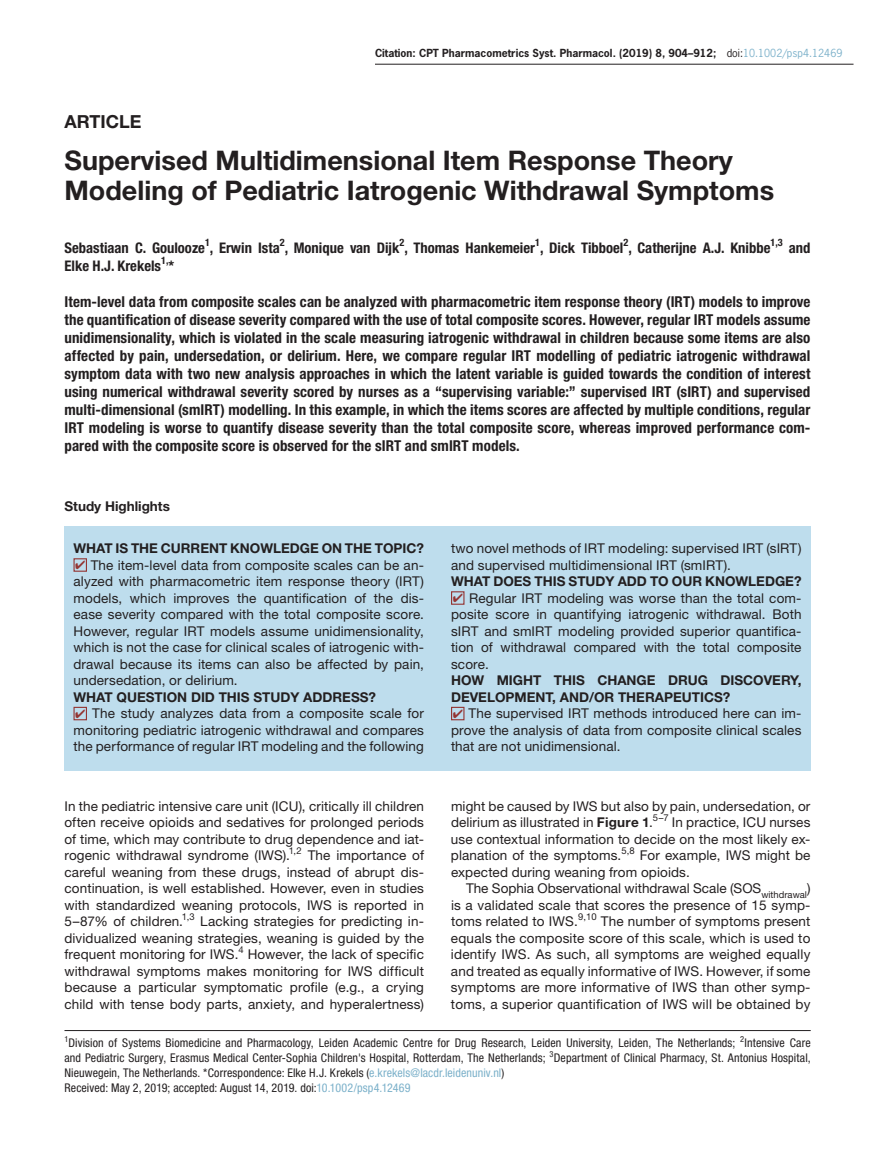
<style>
.page{position:relative;width:891px;height:1175px;background:#fff}
.page>*{position:absolute;margin:0;border:0;box-sizing:border-box;transform-origin:0 0}
.t1{font:700 27px/30px "Helvetica Neue LT Std";color:#231f20}
.t2{font:700 18px "Helvetica Neue LT Std";color:#231f20}
.t3{font:700 condensed 15px/18px "Helvetica Neue LT Std";letter-spacing:.005em;color:#231f20;text-align:justify}
.t4{font:700 condensed 14.7px/18px "Helvetica Neue LT Std";color:#231f20}
.t5{font:13.5px/16.5px "Helvetica Neue LT Std";letter-spacing:.01em;color:#231f20;text-align:justify}
.t6{font:700 13.5px/16.5px "Helvetica Neue LT Std";color:#231f20}
.t7{font:condensed 12px/15px "Helvetica Neue LT Std";letter-spacing:.01em;color:#231f20}
.t8{font:700 10.5px "News Gothic Std";color:#231f20}
.t9{font:700 condensed 10.2px "Helvetica Neue LT Std";color:#231f20}
.s1{font-weight:400}
.s2{font-weight:400;color:#7cb1ca}
.s3{font-size:14.7px}
.s4{color:#943533}
.s5{font-weight:700}
.s6{color:#7cb1ca}
</style>
<div class="page">
<hr style="left:375px;top:64px;width:479px;height:1px;background:#231f20">
<hr style="left:64px;top:1030px;width:747px;height:1px;background:#231f20">
<div style="left:64px;top:483px;width:747px;height:287px;background:#bedded"></div>
<div style="left:52px;top:480px;width:771px;height:45px;background:#fff"></div>
<div style="left:74px;top:558px;width:13px;height:14px;border:1px solid #943533"></div>
<div style="left:74px;top:707px;width:13px;height:13px;border:1px solid #943533"></div>
<div style="left:451px;top:591px;width:14px;height:14px;border:1px solid #943533"></div>
<div style="left:451px;top:707px;width:14px;height:13px;border:1px solid #943533"></div>
<p class="t8" style="left:375px;top:46px;width:469px">Citation: CPT Pharmacometrics Syst. Pharmacol. (2019) 8, 904–912; <span class="s1">doi:</span><span class="s2">10.1002/psp4.12469</span></p>
<h2 class="t2" style="left:64px;top:111px;width:78px">ARTICLE</h2>
<h1 class="t1" style="left:64px;top:145px;width:711px">Supervised Multidimensional Item Response Theory<br>Modeling of Pediatric Iatrogenic Withdrawal Symptoms</h1>
<p class="t4" style="left:64px;top:238px;width:748px">Sebastiaan C. Goulooze<sup>1</sup>, Erwin Ista<sup>2</sup>, Monique van Dijk<sup>2</sup>, Thomas Hankemeier<sup>1</sup>, Dick Tibboel<sup>2</sup>, Catherijne A.J. Knibbe<sup>1,3</sup> and<br>Elke H.J. Krekels</p>
<p class="t9" style="left:161px;top:254px;width:15px">1,<span class="s3">*</span></p>
<p class="t3" style="left:64px;top:292px;width:748px">Item-level data from composite scales can be analyzed with pharmacometric item response theory (IRT) models to improve the quantification of disease severity compared with the use of total composite scores. However, regular IRT models assume unidimensionality, which is violated in the scale measuring iatrogenic withdrawal in children because some items are also affected by pain, undersedation, or delirium. Here, we compare regular IRT modelling of pediatric iatrogenic withdrawal symptom data with two new analysis approaches in which the latent variable is guided towards the condition of interest using numerical withdrawal severity scored by nurses as a “supervising variable:” supervised IRT (sIRT) and supervised multi-dimensional (smIRT) modelling. In this example, in which the items scores are affected by multiple conditions, regular IRT modeling is worse to quantify disease severity than the total composite score, whereas improved performance com&shy;pared with the composite score is observed for the sIRT and smIRT models.</p>
<p class="t6" style="left:64px;top:497px;width:107px">Study Highlights</p>
<p class="t6" style="left:74px;top:540px;width:352px">WHAT IS THE CURRENT KNOWLEDGE ON THE TOPIC?</p>
<p class="t5" style="left:74px;top:556px;width:352px"><span class="s4">✔</span> The item-level data from composite scales can be an&shy;alyzed with pharmacometric item response theory (IRT) models, which improves the quantification of the dis&shy;ease severity compared with the total composite score.<br>However, regular IRT models assume unidimensionality, which is not the case for clinical scales of iatrogenic with&shy;drawal because its items can also be affected by pain, undersedation, or delirium.</p>
<p class="t6" style="left:74px;top:688px;width:304px">WHAT QUESTION DID THIS STUDY ADDRESS?</p>
<p class="t5" style="left:74px;top:705px;width:352px"><span class="s4">✔</span> The study analyzes data from a composite scale for monitoring pediatric iatrogenic withdrawal and compares the performance of regular IRT modeling and the following</p>
<p class="t5" style="left:451px;top:540px;width:352px">two novel methods of IRT modeling: supervised IRT (sIRT) and supervised multidimensional IRT (smIRT).</p>
<p class="t6" style="left:451px;top:573px;width:352px">WHAT DOES THIS STUDY ADD TO OUR KNOWLEDGE?</p>
<p class="t5" style="left:451px;top:589px;width:352px"><span class="s4">✔</span> Regular IRT modeling was worse than the total com&shy;posite score in quantifying iatrogenic withdrawal. Both sIRT and smIRT modeling provided superior quantifica&shy;tion of withdrawal compared with the total composite score.</p>
<p class="t6" style="left:451px;top:672px;width:352px">HOW MIGHT THIS CHANGE DRUG DISCOVERY,<br>DEVELOPMENT, AND/OR THERAPEUTICS?</p>
<p class="t5" style="left:451px;top:705px;width:352px"><span class="s4">✔</span> The supervised IRT methods introduced here can im&shy;prove the analysis of data from composite clinical scales that are not unidimensional.</p>
<p class="t5" style="left:64px;top:797px;width:361px">In the pediatric intensive care unit (ICU), critically ill children often receive opioids and sedatives for prolonged periods of time, which may contribute to drug dependence and iat&shy;rogenic withdrawal syndrome (IWS).<sup>1,2</sup> The importance of careful weaning from these drugs, instead of abrupt dis&shy;continuation, is well established. However, even in studies with standardized weaning protocols, IWS is reported in 5–87% of children.<sup>1,3</sup> Lacking strategies for predicting in&shy;dividualized weaning strategies, weaning is guided by the frequent monitoring for IWS.<sup>4</sup> However, the lack of specific withdrawal symptoms makes monitoring for IWS difficult because a particular symptomatic profile (e.g., a crying child with tense body parts, anxiety, and hyperalertness)</p>
<p class="t5" style="left:451px;top:797px;width:361px">might be caused by IWS but also by pain, undersedation, or delirium as illustrated in <span class="s5">Figure 1</span>.<sup>5–7</sup> In practice, ICU nurses use contextual information to decide on the most likely ex&shy;planation of the symptoms.<sup>5,8</sup> For example, IWS might be expected during weaning from opioids.</p>
<p class="t5" style="left:451px;top:880px;width:361px;text-indent:15px">The Sophia Observational withdrawal Scale (SOS<sub>withdrawal</sub>) is a validated scale that scores the presence of 15 symp&shy;toms related to IWS.<sup>9,10</sup> The number of symptoms present equals the composite score of this scale, which is used to identify IWS. As such, all symptoms are weighed equally and treated as equally informative of IWS. However, if some symptoms are more informative of IWS than other symp&shy;toms, a superior quantification of IWS will be obtained by</p>
<p class="t7" style="left:64px;top:1035px;width:748px"><sup>1</sup>Division of Systems Biomedicine and Pharmacology, Leiden Academic Centre for Drug Research, Leiden University, Leiden, The Netherlands; <sup>2</sup>Intensive Care and Pediatric Surgery, Erasmus Medical Center-Sophia Children's Hospital, Rotterdam, The Netherlands; <sup>3</sup>Department of Clinical Pharmacy, St. Antonius Hospital, Nieuwegein, The Netherlands. *Correspondence: Elke H.J. Krekels (<span class="s6">e.krekels@lacdr.leidenuniv.nl</span>)<br>Received: May 2, 2019; accepted: August 14, 2019. doi:<span class="s6">10.1002/psp4.12469</span></p>
</div>
